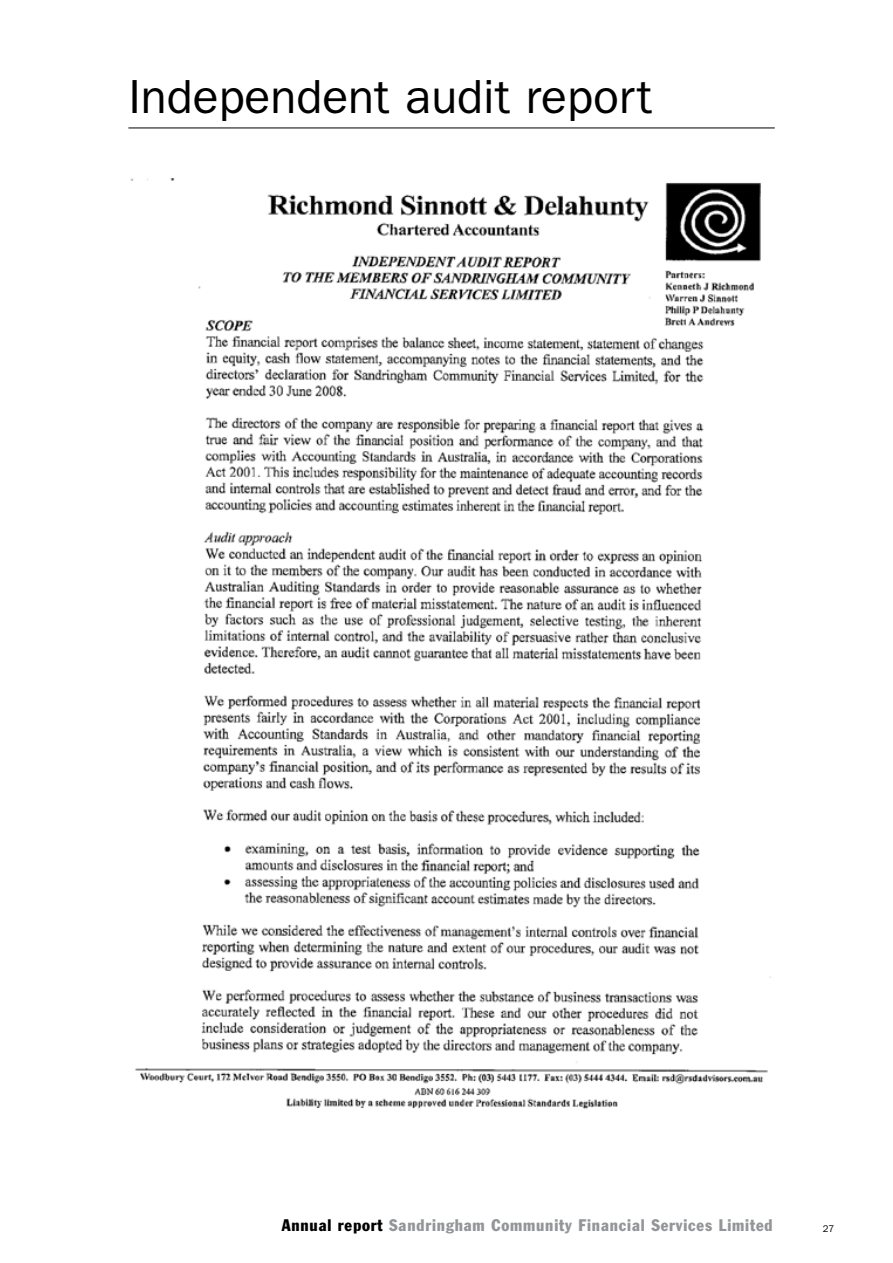
<style>
.page{position:relative;width:893px;height:1263px;background:#fff}
.page>*{position:absolute;margin:0;border:0;box-sizing:border-box;transform-origin:0 0}
.t1{font:48px "Franklin Gothic";color:#000}
.t2{font:condensed 16.5px "Franklin Gothic";letter-spacing:.05em;color:#939598}
.t3{font:9.75px "Franklin Gothic";color:#000}
.s1{color:#000}
</style>
<div class="page">
<hr style="left:128px;top:128px;width:647px;height:1px;background:#000">
<img style="left:130px;top:179px;width:641px;height:930px">
<h1 class="t1" style="left:128px;top:70px;width:525px">Independent audit report</h1>
<p class="t2" style="left:282px;top:1214px;width:492px"><span class="s1">Annual report</span> Sandringham Community Financial Services Limited</p>
<p class="t3" style="left:823px;top:1223px;width:13px">27</p>
</div>
